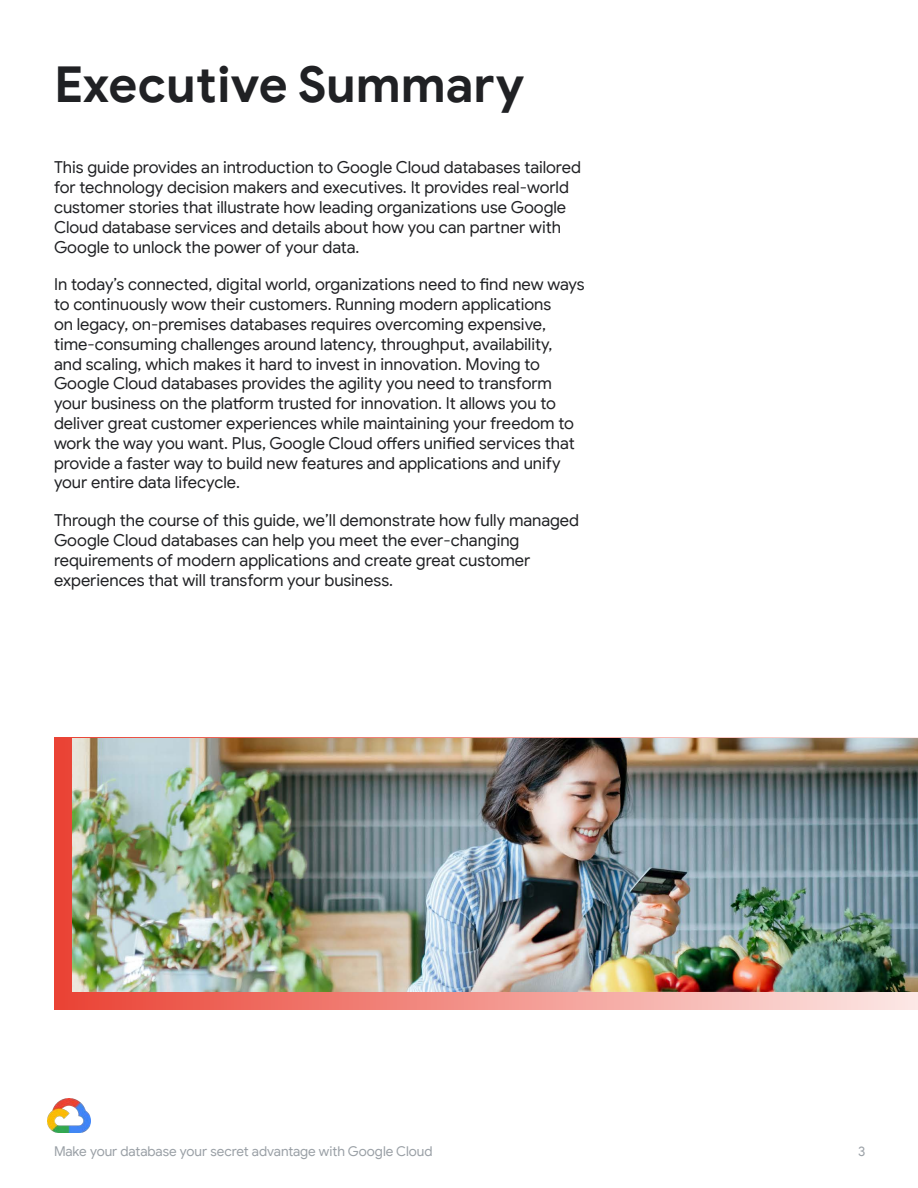
<style>
.page{position:relative;width:918px;height:1188px;background:#fff}
.page>*{position:absolute;margin:0;border:0;box-sizing:border-box;transform-origin:0 0}
.t1{font:700 49.5px "Google Sans";color:#202124}
.t2{font:16.5px/19.8px "Google Sans";letter-spacing:-.005em;color:#202124}
.t3{font:13.5px "Google Sans";letter-spacing:-.005em;color:#9aa0a6}
</style>
<div class="page">
<img style="left:48px;top:1098px;width:43px;height:34px">
<div style="left:54px;top:738px;width:864px;height:272px;background:linear-gradient(to right,#ea4234,#fce8e6)"></div>
<img style="left:72px;top:738px;width:846px;height:253px">
<h1 class="t1" style="left:54px;top:54px;width:472px">Executive Summary</h1>
<p class="t2" style="left:54px;top:158px;width:528px">This guide provides an introduction to Google Cloud databases tailored for technology decision makers and executives. It provides real-world customer stories that illustrate how leading organizations use Google Cloud database services and details about how you can partner with Google to unlock the power of your data.</p>
<p class="t2" style="left:54px;top:275px;width:532px">In today’s connected, digital world, organizations need to find new ways to continuously wow their customers. Running modern applications<br>on legacy, on-premises databases requires overcoming expensive, time-consuming challenges around latency, throughput, availability,<br>and scaling, which makes it hard to invest in innovation. Moving to Google Cloud databases provides the agility you need to transform your business on the platform trusted for innovation. It allows you to deliver great customer experiences while maintaining your freedom to work the way you want. Plus, Google Cloud offers unified services that provide a faster way to build new features and applications and unify your entire data lifecycle.</p>
<p class="t2" style="left:54px;top:510px;width:527px">Through the course of this guide, we’ll demonstrate how fully managed Google Cloud databases can help you meet the ever-changing requirements of modern applications and create great customer experiences that will transform your business.</p>
<p class="t3" style="left:54px;top:1143px;width:380px">Make your database your secret advantage with Google Cloud</p>
<p class="t3" style="left:858px;top:1143px;width:9px">3</p>
</div>
